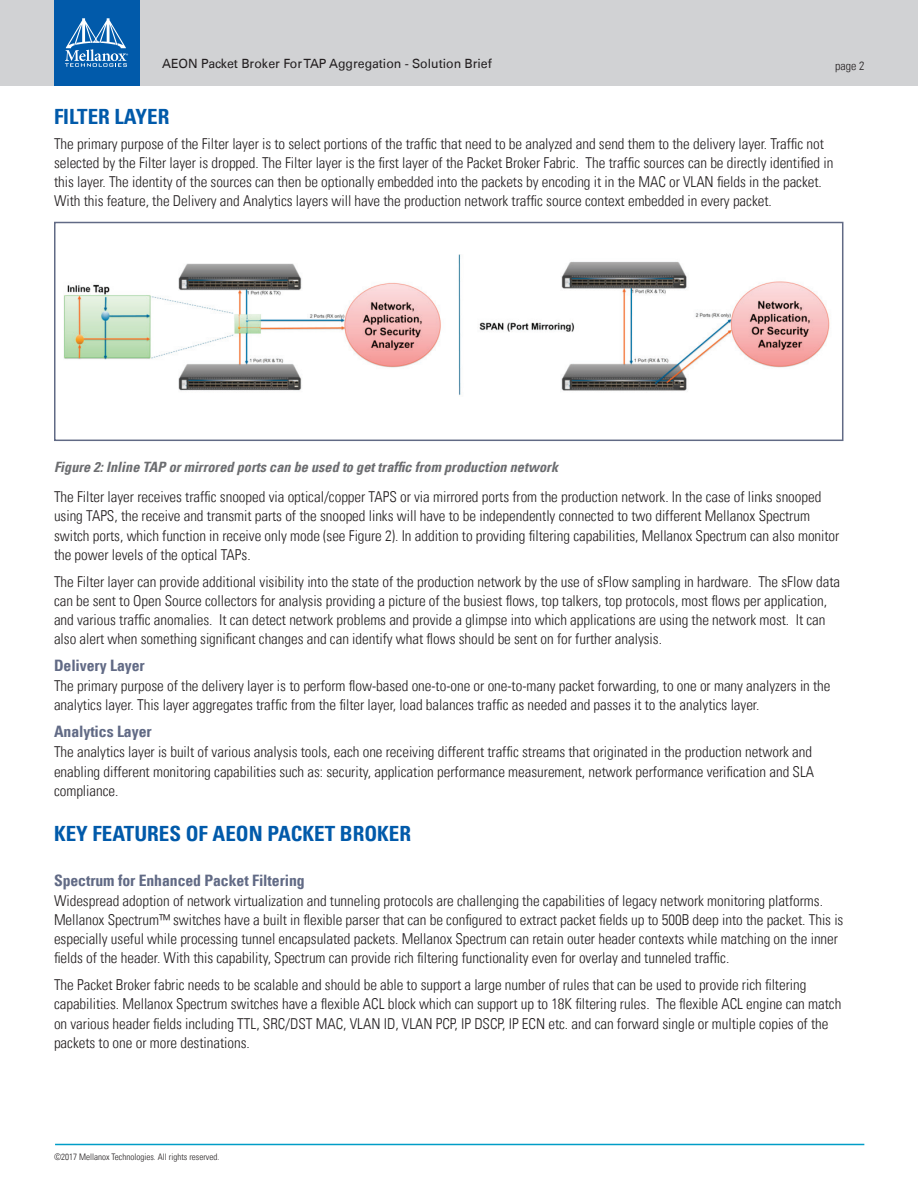
<style>
.page{position:relative;width:918px;height:1188px;background:#fff}
.page>*{position:absolute;margin:0;border:0;box-sizing:border-box;transform-origin:0 0}
.t1{font:700 condensed 21px "Univers LT";color:#015aaa}
.t2{font:700 condensed 15.75px "Univers LT";letter-spacing:-.005em;color:#616a85}
.t3{font:300 condensed 15px/19.2px "Univers LT";letter-spacing:-.005em;color:#231f20}
.t4{font:italic 700 condensed 14.25px "Univers LT";color:#6c6d70}
.t5{font:12.75px "Univers LT";letter-spacing:-.005em;color:#231f20}
.t6{font:300 condensed 12px "Univers LT";color:#231f20}
.t7{font:300 condensed 9px "Univers LT";color:#231f20}
</style>
<div class="page">
<div style="left:0;top:0;width:918px;height:85px;background:#d1d2d4"></div>
<hr style="left:55px;top:1144px;width:809px;height:1px;background:#009dc7">
<div style="left:54px;top:0;width:85px;height:85px;background:#015aaa"></div>
<svg style="left:65px;top:18px;width:63px;height:49px"></svg>
<img style="left:63px;top:254px;width:767px;height:142px">
<div style="left:54px;top:222px;width:789px;height:219px;border:2px solid #616a85"></div>
<p class="t5" style="left:162px;top:56px;width:331px">AEON Packet Broker For TAP Aggregation - Solution Brief</p>
<h1 class="t1" style="left:54px;top:104px;width:117px">FILTER LAYER</h1>
<p class="t3" style="left:54px;top:134px;width:781px">The primary purpose of the Filter layer is to select portions of the traffic that need to be analyzed and send them to the delivery layer. Traffic not selected by the Filter layer is dropped. The Filter layer is the first layer of the Packet Broker Fabric. The traffic sources can be directly identified in this layer. The identity of the sources can then be optionally embedded into the packets by encoding it in the MAC or VLAN fields in the packet.<br>With this feature, the Delivery and Analytics layers will have the production network traffic source context embedded in every packet.</p>
<p class="t6" style="left:835px;top:59px;width:31px">page 2</p>
<p class="t4" style="left:54px;top:459px;width:506px">Figure 2: Inline TAP or mirrored ports can be used to get traffic from production network</p>
<p class="t3" style="left:54px;top:487px;width:787px">The Filter layer receives traffic snooped via optical/copper TAPS or via mirrored ports from the production network. In the case of links snooped using TAPS, the receive and transmit parts of the snooped links will have to be independently connected to two different Mellanox Spectrum switch ports, which function in receive only mode (see Figure 2). In addition to providing filtering capabilities, Mellanox Spectrum can also monitor the power levels of the optical TAPs.</p>
<p class="t3" style="left:54px;top:572px;width:788px">The Filter layer can provide additional visibility into the state of the production network by the use of sFlow sampling in hardware. The sFlow data can be sent to Open Source collectors for analysis providing a picture of the busiest flows, top talkers, top protocols, most flows per application, and various traffic anomalies. It can detect network problems and provide a glimpse into which applications are using the network most. It can also alert when something significant changes and can identify what flows should be sent on for further analysis.</p>
<p class="t2" style="left:54px;top:656px;width:92px">Delivery Layer</p>
<p class="t3" style="left:54px;top:676px;width:778px">The primary purpose of the delivery layer is to perform flow-based one-to-one or one-to-many packet forwarding, to one or many analyzers in the analytics layer. This layer aggregates traffic from the filter layer, load balances traffic as needed and passes it to the analytics layer.</p>
<p class="t2" style="left:54px;top:722px;width:99px">Analytics Layer</p>
<p class="t3" style="left:54px;top:743px;width:762px">The analytics layer is built of various analysis tools, each one receiving different traffic streams that originated in the production network and enabling different monitoring capabilities such as: security, application performance measurement, network performance verification and SLA compliance.</p>
<h1 class="t1" style="left:54px;top:821px;width:359px">KEY FEATURES OF AEON PACKET BROKER</h1>
<p class="t2" style="left:54px;top:870px;width:252px">Spectrum for Enhanced Packet Filtering</p>
<p class="t3" style="left:54px;top:891px;width:791px">Widespread adoption of network virtualization and tunneling protocols are challenging the capabilities of legacy network monitoring platforms.<br>Mellanox Spectrum™ switches have a built in flexible parser that can be configured to extract packet fields up to 500B deep into the packet. This is especially useful while processing tunnel encapsulated packets. Mellanox Spectrum can retain outer header contexts while matching on the inner fields of the header. With this capability, Spectrum can provide rich filtering functionality even for overlay and tunneled traffic.</p>
<p class="t3" style="left:54px;top:975px;width:789px">The Packet Broker fabric needs to be scalable and should be able to support a large number of rules that can be used to provide rich filtering capabilities. Mellanox Spectrum switches have a flexible ACL block which can support up to 18K filtering rules. The flexible ACL engine can match on various header fields including TTL, SRC/DST MAC, VLAN ID, VLAN PCP, IP DSCP, IP ECN etc. and can forward single or multiple copies of the packets to one or more destinations.</p>
<p class="t7" style="left:54px;top:1151px;width:167px">©2017 Mellanox Technologies. All rights reserved.</p>
</div>
